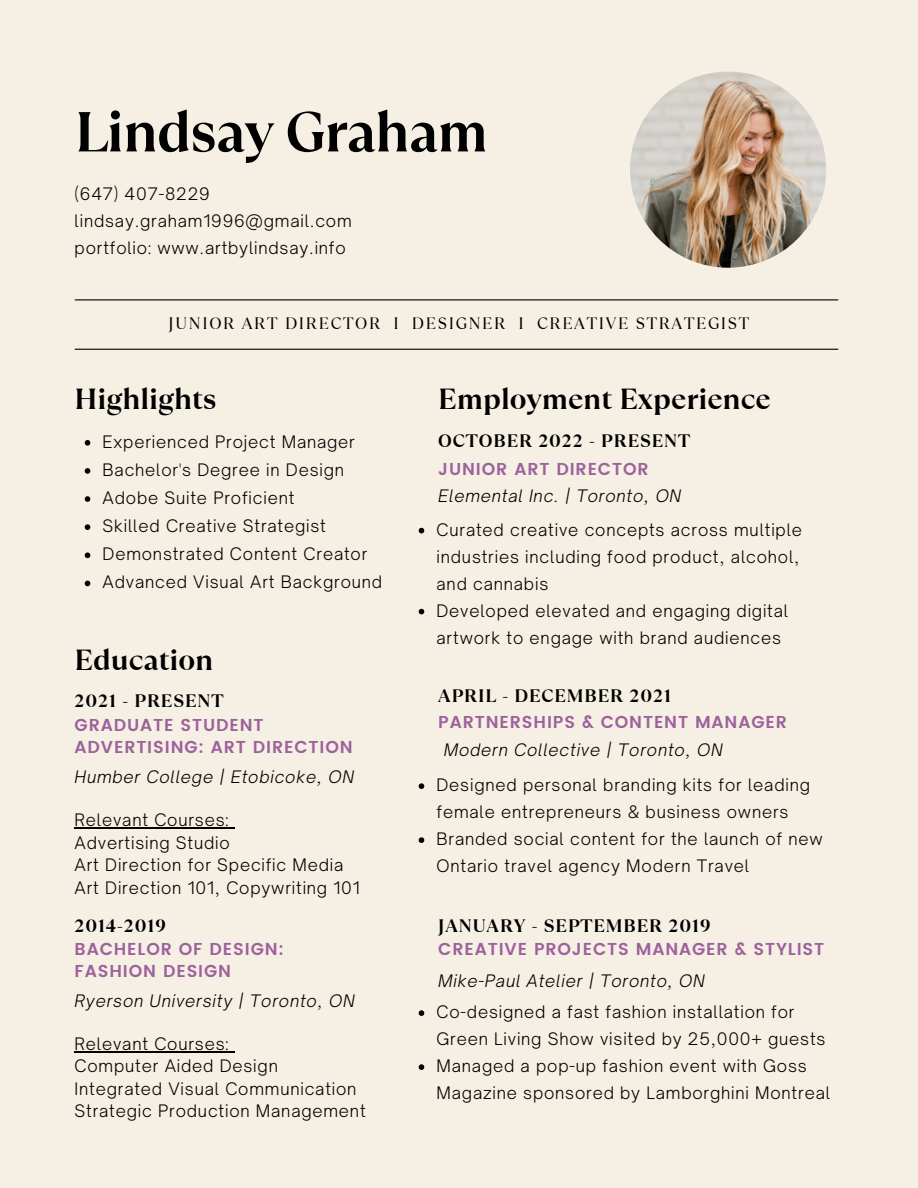
<style>
.page{position:relative;width:918px;height:1188px;background:#f6f0e4}
.page>*{position:absolute;margin:0;border:0;box-sizing:border-box;transform-origin:0 0}
.t1{font:700 56.1px "TT Ramillas";letter-spacing:-.02em;color:#000}
.t2{font:700 28.95px "TT Ramillas";color:#000}
.t3{font:700 18px "TT Ramillas";letter-spacing:.05em;color:#000}
.t4{font:600 17.25px/21.3px "Poppins";letter-spacing:.05em;color:#9d629c}
.t5{font:300 16.5px/27px "Open Sauce One";letter-spacing:.05em;color:#000}
.t6{font:italic 300 16.5px "Open Sauce One";letter-spacing:.05em;color:#000}
.t7{font:16.5px "TT Ramillas";letter-spacing:.1em;color:#000}
</style>
<div class="page">
<hr style="left:75px;top:299px;width:763px;height:1px;background:#000">
<img style="left:630px;top:72px;width:196px;height:196px;border-radius:50%">
<hr style="left:75px;top:827px;width:154px;height:1px;background:#000">
<svg style="left:85px;top:440px;width:5px;height:6px"></svg>
<svg style="left:85px;top:468px;width:5px;height:6px"></svg>
<svg style="left:85px;top:496px;width:5px;height:6px"></svg>
<svg style="left:85px;top:524px;width:5px;height:6px"></svg>
<svg style="left:85px;top:552px;width:5px;height:6px"></svg>
<svg style="left:85px;top:581px;width:5px;height:5px"></svg>
<hr style="left:75px;top:1051px;width:154px;height:1px;background:#000">
<svg style="left:419px;top:528px;width:5px;height:5px"></svg>
<svg style="left:419px;top:609px;width:5px;height:5px"></svg>
<svg style="left:419px;top:783px;width:5px;height:6px"></svg>
<svg style="left:419px;top:837px;width:5px;height:6px"></svg>
<svg style="left:419px;top:1010px;width:5px;height:6px"></svg>
<svg style="left:419px;top:1064px;width:5px;height:6px"></svg>
<hr style="left:75px;top:349px;width:763px;height:1px;background:#000">
<h1 class="t1" style="left:75px;top:93px;width:415px">Lindsay Graham</h1>
<p class="t5" style="left:75px;top:180px;width:279px">(647) 407-8229 lindsay.graham1996@gmail.com portfolio: www.artbylindsay.info</p>
<p class="t7" style="left:169px;top:311px;width:582px">JUNIOR ART DIRECTOR I DESIGNER I CREATIVE STRATEGIST</p>
<h2 class="t2" style="left:75px;top:379px;width:144px">Highlights</h2>
<p class="t5" style="left:103px;top:427px;width:281px;line-height:28.2px">Experienced Project Manager<br>Bachelor's Degree in Design<br>Adobe Suite Proficient<br>Skilled Creative Strategist<br>Demonstrated Content Creator<br>Advanced Visual Art Background</p>
<h2 class="t2" style="left:75px;top:640px;width:140px">Education</h2>
<h2 class="t2" style="left:438px;top:379px;width:334px">Employment Experience</h2>
<p class="t3" style="left:438px;top:428px;width:253px">OCTOBER 2022 - PRESENT</p>
<p class="t4" style="left:438px;top:458px;width:212px">JUNIOR ART DIRECTOR</p>
<p class="t6" style="left:438px;top:486px;width:244px">Elemental Inc. | Toronto, ON</p>
<p class="t5" style="left:437px;top:516px;width:367px">Curated creative concepts across multiple industries including food product, alcohol, and cannabis<br>Developed elevated and engaging digital artwork to engage with brand audiences</p>
<p class="t3" style="left:75px;top:689px;width:150px">2021 - PRESENT</p>
<p class="t3" style="left:438px;top:683px;width:234px">APRIL - DECEMBER 2021</p>
<p class="t4" style="left:75px;top:715px;width:280px">GRADUATE STUDENT<br>ADVERTISING: ART DIRECTION</p>
<p class="t6" style="left:75px;top:767px;width:281px">Humber College | Etobicoke, ON</p>
<p class="t5" style="left:75px;top:808px;width:287px;line-height:22.5px">Relevant Courses:<br>Advertising Studio<br>Art Direction for Specific Media<br>Art Direction 101, Copywriting 101</p>
<p class="t4" style="left:438px;top:711px;width:350px">PARTNERSHIPS &amp; CONTENT MANAGER</p>
<p class="t6" style="left:444px;top:740px;width:280px">Modern Collective | Toronto, ON</p>
<p class="t5" style="left:437px;top:771px;width:388px">Designed personal branding kits for leading female entrepreneurs &amp; business owners Branded social content for the launch of new Ontario travel agency Modern Travel</p>
<p class="t3" style="left:75px;top:913px;width:93px">2014-2019</p>
<p class="t3" style="left:438px;top:913px;width:274px">JANUARY - SEPTEMBER 2019</p>
<p class="t4" style="left:75px;top:939px;width:211px">BACHELOR OF DESIGN:<br>FASHION DESIGN</p>
<p class="t6" style="left:75px;top:991px;width:282px">Ryerson University | Toronto, ON</p>
<p class="t5" style="left:75px;top:1032px;width:293px;line-height:22.5px">Relevant Courses:<br>Computer Aided Design<br>Integrated Visual Communication<br>Strategic Production Management</p>
<p class="t4" style="left:438px;top:939px;width:388px">CREATIVE PROJECTS MANAGER &amp; STYLIST</p>
<p class="t6" style="left:438px;top:970px;width:268px">Mike-Paul Atelier | Toronto, ON</p>
<p class="t5" style="left:437px;top:998px;width:395px">Co-designed a fast fashion installation for Green Living Show visited by 25,000+ guests Managed a pop-up fashion event with Goss Magazine sponsored by Lamborghini Montreal</p>
</div>
